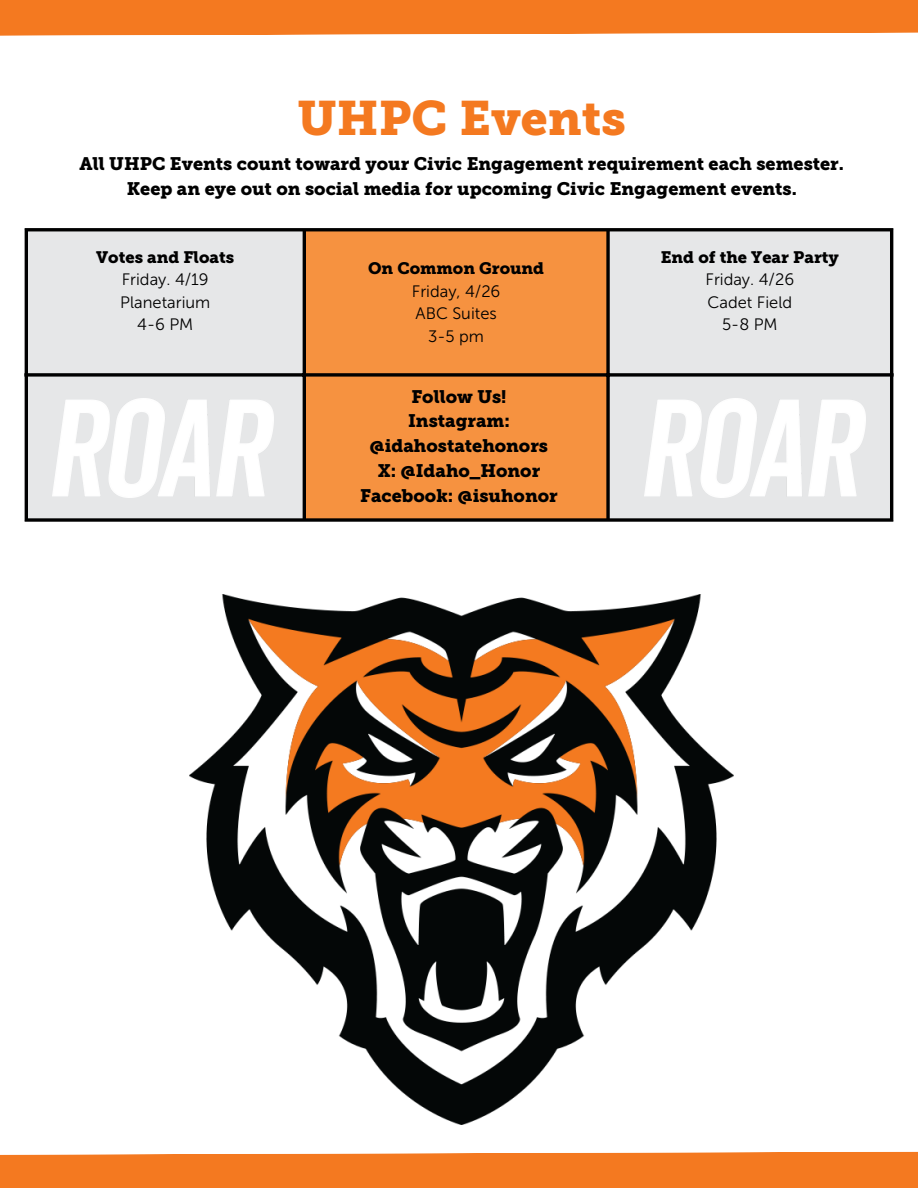
<style>
.page{position:relative;width:918px;height:1188px;background:#fff}
.page>*{position:absolute;margin:0;border:0;box-sizing:border-box;transform-origin:0 0}
.t1{font:48px "Museo Slab 900";color:#f47920}
.t2{font:18px/24.8px "Museo Slab 900";color:#000;text-align:center}
.t3{font:16.5px/22.5px "Museo Sans 300";color:#000;text-align:center}
.t4{font:16.5px "Museo Slab 900";color:#000}
</style>
<div class="page">
<div style="left:28px;top:231px;width:862px;height:287px;background:#e6e7e8"></div>
<div style="left:306px;top:231px;width:300px;height:287px;background:#f69240"></div>
<hr style="left:25px;top:231px;width:3px;height:287px;background:#000">
<hr style="left:303px;top:231px;width:3px;height:287px;background:#000">
<svg style="left:606px;top:231px;width:4px;height:287px"></svg>
<hr style="left:890px;top:231px;width:3px;height:287px;background:#000">
<hr style="left:25px;top:228px;width:868px;height:3px;background:#000">
<svg style="left:28px;top:373px;width:862px;height:4px;background:#231e1a"></svg>
<svg style="left:25px;top:518px;width:868px;height:4px;background:#252220"></svg>
<img style="left:189px;top:594px;width:545px;height:531px">
<div style="left:0;top:0;width:918px;height:36px;background:#f47920"></div>
<div style="left:0;top:1151px;width:918px;height:37px;background:#f47920"></div>
<img style="left:53px;top:398px;width:220px;height:99px">
<img style="left:645px;top:398px;width:220px;height:99px">
<h1 class="t1" style="left:298px;top:90px;width:330px">UHPC Events</h1>
<p class="t2" style="left:80px;top:152px;width:766px">All UHPC Events count toward your Civic Engagement requirement each semester.<br>Keep an eye out on social media for upcoming Civic Engagement events.</p>
<p class="t4" style="left:96px;top:247px;width:140px">Votes and Floats</p>
<p class="t3" style="left:120px;top:269px;width:91px">Friday. 4/19<br>Planetarium<br>4-6 PM</p>
<p class="t4" style="left:368px;top:259px;width:178px">On Common Ground</p>
<p class="t3" style="left:412px;top:280px;width:90px">Friday, 4/26<br>ABC Suites<br>3-5 pm</p>
<p class="t2" style="left:360px;top:384px;width:199px">Follow Us!<br>Instagram: @idahostatehonors<br>X: @Idaho_Honor<br>Facebook: @isuhonor</p>
<p class="t4" style="left:661px;top:247px;width:180px">End of the Year Party</p>
<p class="t3" style="left:706px;top:269px;width:90px">Friday. 4/26<br>Cadet Field<br>5-8 PM</p>
</div>
